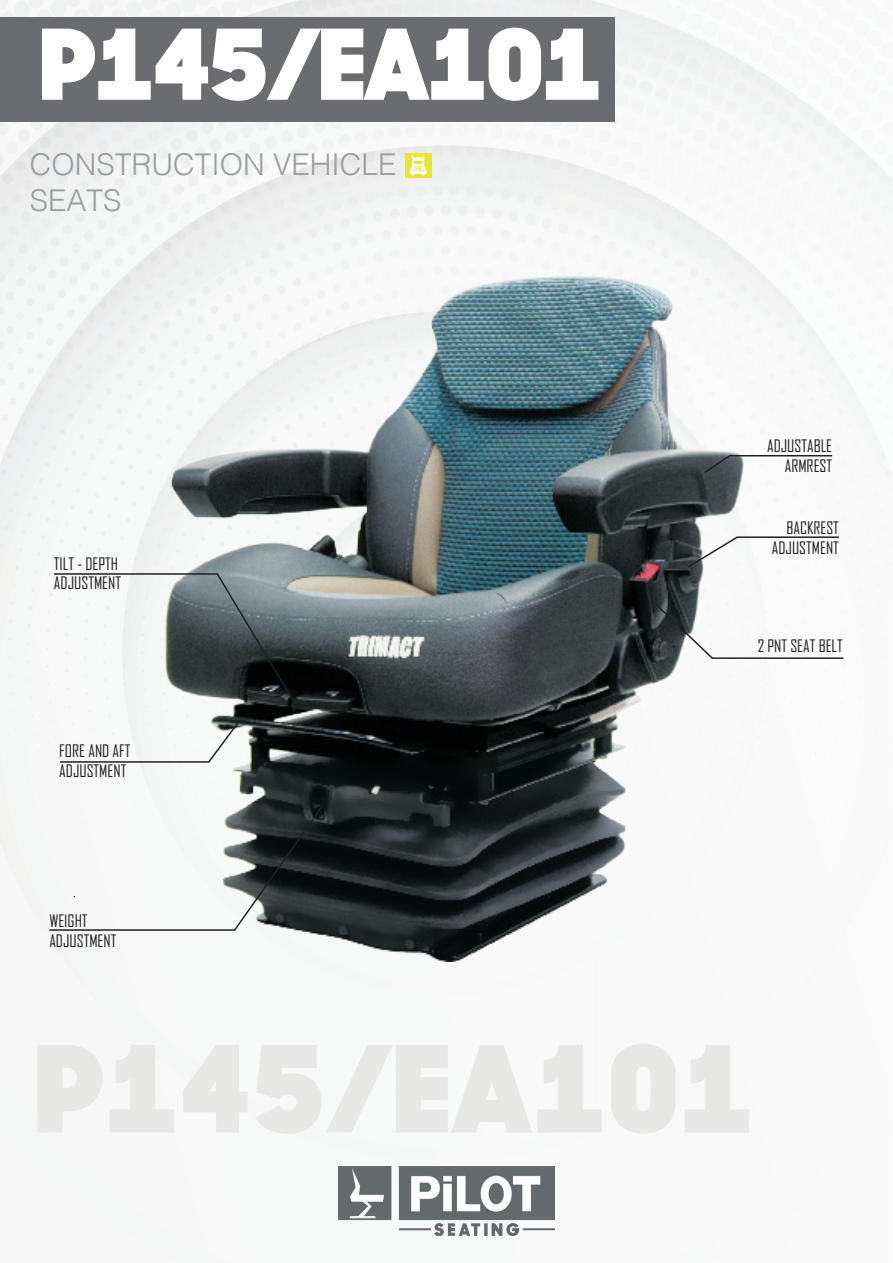
<style>
.page{position:relative;width:893px;height:1263px;background:#f5f6f7}
.page>*{position:absolute;margin:0;border:0;box-sizing:border-box;transform-origin:0 0}
.t1{font:900 97.5px "Sharp Sans No 1";color:#fff}
.t2{font:300 30px/36px "Helvetica";color:#9a9c9d}
.t3{font:16.5px/19.8px "Agency FB";color:#231f20}
</style>
<div class="page">
<div style="left:749px;top:46px;width:14px;height:15px;background:#f9f9f9;border-radius:7px"></div>
<div style="left:764px;top:55px;width:14px;height:15px;background:#f9f9f9;border-radius:7px"></div>
<div style="left:779px;top:64px;width:13px;height:15px;background:#f9f9f9;border-radius:7px"></div>
<div style="left:793px;top:74px;width:13px;height:14px;background:#f9f9f9;border-radius:7px"></div>
<div style="left:807px;top:84px;width:13px;height:14px;background:#f9f9f9;border-radius:7px"></div>
<div style="left:821px;top:95px;width:13px;height:14px;background:#f9f9f9;border-radius:7px"></div>
<div style="left:757px;top:27px;width:15px;height:16px;background:#f9f9f9;border-radius:8px"></div>
<div style="left:772px;top:36px;width:14px;height:16px;background:#f9f9f9;border-radius:7px"></div>
<div style="left:787px;top:46px;width:14px;height:15px;background:#f9f9f9;border-radius:7px"></div>
<div style="left:801px;top:55px;width:14px;height:15px;background:#f9f9f9;border-radius:7px"></div>
<div style="left:829px;top:76px;width:14px;height:14px;background:#f9f9f9;border-radius:7px"></div>
<div style="left:843px;top:87px;width:13px;height:14px;background:#f9f9f9;border-radius:7px"></div>
<div style="left:795px;top:27px;width:14px;height:16px;background:#f9f9f9;border-radius:8px"></div>
<div style="left:823px;top:47px;width:15px;height:15px;background:#f9f9f9;border-radius:7px"></div>
<div style="left:838px;top:58px;width:13px;height:14px;background:#f9f9f9;border-radius:7px"></div>
<div style="left:851px;top:68px;width:14px;height:15px;background:#f9f9f9;border-radius:7px"></div>
<div style="left:817px;top:18px;width:15px;height:16px;background:#f9f9f9;border-radius:8px"></div>
<div style="left:832px;top:28px;width:14px;height:16px;background:#f9f9f9;border-radius:7px"></div>
<div style="left:846px;top:39px;width:14px;height:15px;background:#f9f9f9;border-radius:7px"></div>
<div style="left:873px;top:61px;width:14px;height:14px;background:#f9f9f9;border-radius:7px"></div>
<div style="left:868px;top:31px;width:14px;height:16px;background:#f9f9f9;border-radius:8px"></div>
<img style="left:607px;top:69px;width:13px;height:14px;border-radius:7px">
<img style="left:606px;top:27px;width:15px;height:15px;border-radius:8px">
<img style="left:324px;top:0;width:3px;height:10px">
<svg style="left:364px;top:0;width:10px;height:2px"></svg>
<div style="left:0;top:17px;width:614px;height:105px;background:#6b6c6f"></div>
<img style="left:339px;top:1167px;width:215px;height:69px">
<svg style="left:324px;top:88px;width:317px;height:104px"></svg>
<img style="left:324px;top:276px;width:349px;height:685px">
<svg style="left:513px;top:410px;width:331px;height:279px"></svg>
<svg style="left:0;top:0;width:324px;height:935px"></svg>
<h1 class="t1" style="left:41px;top:-7px;width:561px">P145/EA101</h1>
<h2 class="t2" style="left:30px;top:144px;width:368px">CONSTRUCTION VEHICLE<br>SEATS</h2>
<p class="t3" style="left:54px;top:553px;width:69px">TILT - DEPTH<br>ADJUSTMENT</p>
<p class="t3" style="left:59px;top:740px;width:73px">FORE AND AFT<br>ADJUSTMENT</p>
<p class="t3" style="left:49px;top:911px;width:69px">WEIGHT<br>ADJUSTMENT</p>
<p class="t3" style="left:767px;top:435px;width:67px;text-align:right">ADJUSTABLE<br>ARMREST</p>
<p class="t3" style="left:772px;top:517px;width:69px;text-align:right">BACKREST<br>ADJUSTMENT</p>
<p class="t3" style="left:758px;top:635px;width:86px">2 PNT SEAT BELT</p>
</div>
